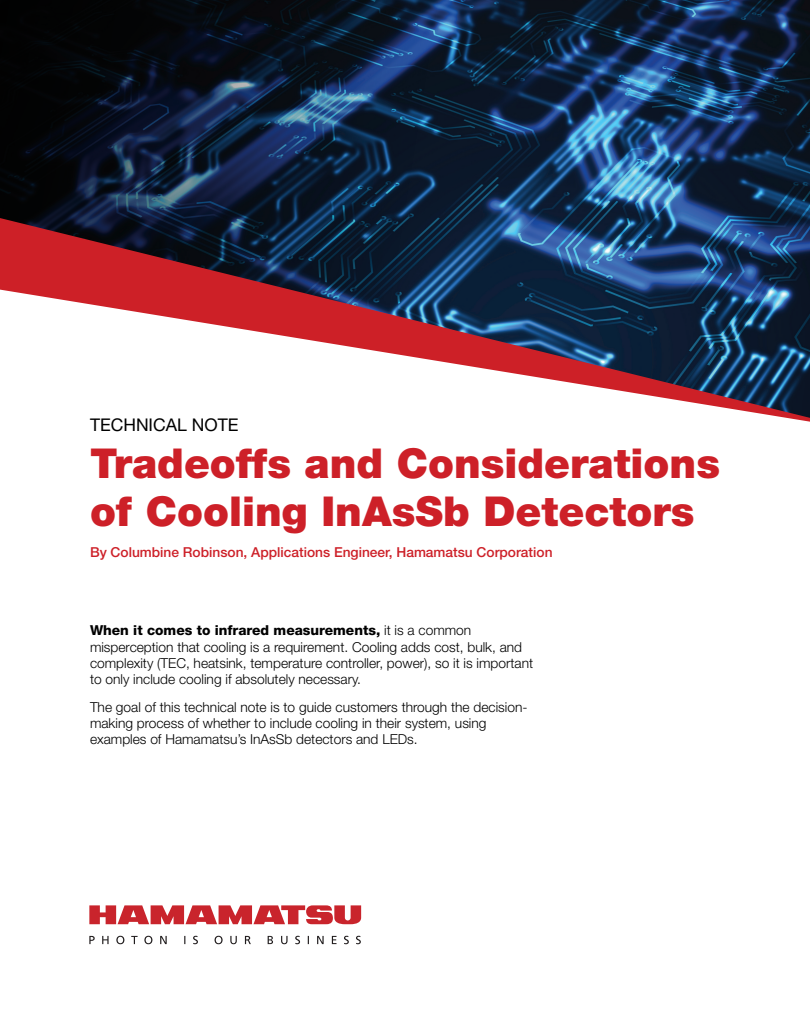
<style>
.page{position:relative;width:810px;height:1035px;background:#fff}
.page>*{position:absolute;margin:0;border:0;box-sizing:border-box;transform-origin:0 0}
.t1{font:900 41.25px/47.5px "Helvetica Neue LT Std";color:#cd2028}
.t2{font:17.5px "Helvetica Neue LT Std";color:#000}
.t3{font:300 13.75px/16.2px "Helvetica Neue LT Std";color:#000}
.t4{font:500 13.75px "Helvetica Neue LT Std";color:#cd2028}
.s1{font-weight:800}
</style>
<div class="page">
<img style="left:530px;top:0;width:280px;height:218px">
<svg style="left:0;top:0;width:530px;height:218px;background:#0d1c31"></svg>
<svg style="left:0;top:218px;width:810px;height:204px"></svg>
<svg style="left:89px;top:905px;width:272px;height:19px"></svg>
<svg style="left:89px;top:936px;width:272px;height:8px"></svg>
<p class="t2" style="left:90px;top:414px;width:150px">TECHNICAL NOTE</p>
<h1 class="t1" style="left:90px;top:440px;width:632px">Tradeoffs and Considerations of Cooling InAsSb Detectors</h1>
<p class="t4" style="left:90px;top:544px;width:464px">By Columbine Robinson, Applications Engineer, Hamamatsu Corporation</p>
<p class="t3" style="left:90px;top:622px;width:445px"><span class="s1">When it comes to infrared measurements,</span> it is a common misperception that cooling is a requirement. Cooling adds cost, bulk, and complexity (TEC, heatsink, temperature controller, power), so it is important to only include cooling if absolutely necessary.</p>
<p class="t3" style="left:90px;top:698px;width:439px">The goal of this technical note is to guide customers through the decision&shy;making process of whether to include cooling in their system, using examples of Hamamatsu’s InAsSb detectors and LEDs.</p>
</div>
